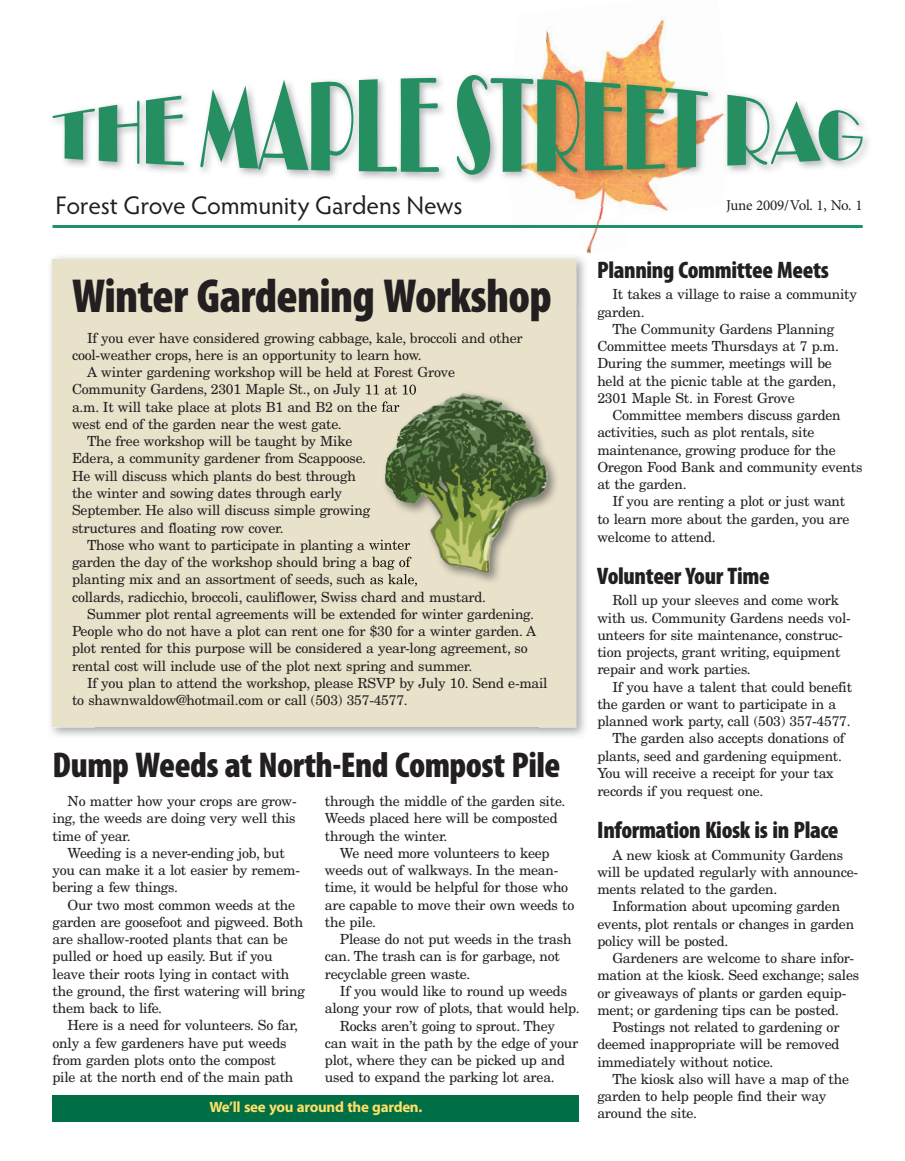
<style>
.page{position:relative;width:905px;height:1161px;background:#fff}
.page>*{position:absolute;margin:0;border:0;box-sizing:border-box;transform-origin:0 0}
.t1{font:900 condensed 48px "Myriad Pro";letter-spacing:-.015em;color:#231f20}
.t2{font:900 condensed 36px "Myriad Pro";letter-spacing:-.015em;color:#231f20}
.t3{font:25.5px "Hypatia Sans Pro";letter-spacing:-.005em;color:#231f20}
.t4{font:900 condensed 24px "Myriad Pro";letter-spacing:-.015em;color:#231f20}
.t5{font:700 15px "Myriad Pro";letter-spacing:-.02em;color:#ffdf68}
.t6{font:15px "Minion Pro";letter-spacing:-.02em;color:#231f20}
.t7{font:13.95px/17.2px "New Century Schlbk";letter-spacing:-.015em;color:#231f20}
</style>
<div class="page">
<img style="left:543px;top:18px;width:126px;height:193px">
<div style="left:52px;top:1095px;width:527px;height:26px;background:#016f45"></div>
<img style="left:51px;top:257px;width:534px;height:50px">
<img style="left:538px;top:307px;width:47px;height:429px">
<div style="left:52px;top:260px;width:524px;height:468px;background:#e9e2cb"></div>
<img style="left:67px;top:74px;width:802px;height:108px">
<img style="left:506px;top:71px;width:224px;height:113px">
<svg style="left:52px;top:101px;width:87px;height:63px"></svg>
<svg style="left:146px;top:96px;width:38px;height:69px"></svg>
<svg style="left:200px;top:80px;width:153px;height:91px"></svg>
<svg style="left:359px;top:78px;width:80px;height:94px"></svg>
<svg style="left:457px;top:75px;width:122px;height:100px"></svg>
<svg style="left:585px;top:82px;width:123px;height:89px;background:#8ba171"></svg>
<svg style="left:727px;top:95px;width:135px;height:71px"></svg>
<img style="left:367px;top:384px;width:49px;height:11px">
<img style="left:367px;top:405px;width:10px;height:7px">
<svg style="left:367px;top:508px;width:3px;height:10px"></svg>
<img style="left:369px;top:543px;width:12px;height:7px">
<img style="left:367px;top:557px;width:14px;height:11px">
<img style="left:370px;top:577px;width:47px;height:8px">
<img style="left:384px;top:392px;width:173px;height:190px">
<img style="left:381px;top:388px;width:36px;height:9px">
<img style="left:381px;top:401px;width:18px;height:14px">
<img style="left:381px;top:539px;width:29px;height:14px">
<img style="left:381px;top:557px;width:31px;height:13px">
<img style="left:381px;top:574px;width:36px;height:10px">
<img style="left:586px;top:222px;width:14px;height:32px">
<img style="left:586px;top:228px;width:4px;height:18px">
<img style="left:574px;top:203px;width:46px;height:19px">
<hr style="left:52px;top:225px;width:810px;height:3px;background:#209164">
<h3 class="t3" style="left:56px;top:188px;width:408px">Forest Grove Community Gardens News</h3>
<p class="t6" style="left:726px;top:196px;width:138px">June 2009/Vol. 1, No. 1</p>
<h1 class="t1" style="left:72px;top:265px;width:481px">Winter Gardening Workshop</h1>
<p class="t7" style="left:87px;top:329px;width:437px">If you ever have considered growing cabbage, kale, broccoli and other</p>
<p class="t7" style="left:72px;top:346px;width:351px">cool-weather crops, here is an opportunity to learn how.</p>
<p class="t7" style="left:87px;top:364px;width:369px">A winter gardening workshop will be held at Forest Grove</p>
<p class="t7" style="left:72px;top:381px;width:346px">Community Gardens, 2301 Maple St., on July 11 at 10</p>
<p class="t7" style="left:72px;top:398px;width:329px">a.m. It will take place at plots B1 and B2 on the far</p>
<p class="t7" style="left:72px;top:415px;width:271px">west end of the garden near the west gate.</p>
<p class="t7" style="left:87px;top:433px;width:267px">The free workshop will be taught by Mike</p>
<p class="t7" style="left:72px;top:450px;width:295px">Edera, a community gardener from Scappoose.</p>
<p class="t7" style="left:72px;top:467px;width:285px">He will discuss which plants do best through</p>
<p class="t7" style="left:72px;top:484px;width:271px">the winter and sowing dates through early</p>
<p class="t7" style="left:72px;top:502px;width:300px">September. He also will discuss simple growing</p>
<p class="t7" style="left:72px;top:519px;width:213px">structures and floating row cover.</p>
<p class="t7" style="left:87px;top:536px;width:325px">Those who want to participate in planting a winter</p>
<p class="t7" style="left:72px;top:553px;width:339px">garden the day of the workshop should bring a bag of</p>
<p class="t7" style="left:72px;top:571px;width:347px">planting mix and an assortment of seeds, such as kale,</p>
<p class="t7" style="left:72px;top:588px;width:415px">collards, radicchio, broccoli, cauliflower, Swiss chard and mustard.</p>
<p class="t7" style="left:87px;top:605px;width:448px">Summer plot rental agreements will be extended for winter gardening.</p>
<p class="t7" style="left:72px;top:622px;width:465px">People who do not have a plot can rent one for $30 for a winter garden. A</p>
<p class="t7" style="left:72px;top:640px;width:457px">plot rented for this purpose will be considered a year-long agreement, so</p>
<p class="t7" style="left:72px;top:657px;width:402px">rental cost will include use of the plot next spring and summer.</p>
<p class="t7" style="left:87px;top:674px;width:462px">If you plan to attend the workshop, please RSVP by July 10. Send e-mail</p>
<p class="t7" style="left:72px;top:691px;width:337px">to shawnwaldow@hotmail.com or call (503) 357-4577.</p>
<h2 class="t2" style="left:52px;top:742px;width:509px">Dump Weeds at North-End Compost Pile</h2>
<p class="t7" style="left:53px;top:792px;width:246px;text-align:justify;text-indent:15px">No matter how your crops are grow&shy;ing, the weeds are doing very well this time of year.</p>
<p class="t7" style="left:53px;top:844px;width:249px;text-indent:15px">Weeding is a never-ending job, but you can make it a lot easier by remem&shy;bering a few things.</p>
<p class="t7" style="left:53px;top:896px;width:254px;text-indent:15px">Our two most common weeds at the garden are goosefoot and pigweed. Both are shallow-rooted plants that can be pulled or hoed up easily. But if you leave their roots lying in contact with the ground, the first watering will bring them back to life.</p>
<p class="t7" style="left:53px;top:1017px;width:247px;text-indent:15px">Here is a need for volunteers. So far, only a few gardeners have put weeds from garden plots onto the compost pile at the north end of the main path</p>
<p class="t7" style="left:325px;top:793px;width:242px">through the middle of the garden site.<br>Weeds placed here will be composted through the winter.</p>
<p class="t7" style="left:325px;top:844px;width:251px;text-indent:15px">We need more volunteers to keep weeds out of walkways. In the mean&shy;time, it would be helpful for those who are capable to move their own weeds to the pile.</p>
<p class="t7" style="left:325px;top:931px;width:248px;text-indent:15px">Please do not put weeds in the trash can. The trash can is for garbage, not recyclable green waste.</p>
<p class="t7" style="left:340px;top:982px;width:229px">If you would like to round up weeds</p>
<p class="t7" style="left:325px;top:1000px;width:256px">along your row of plots, that would help.</p>
<p class="t7" style="left:340px;top:1017px;width:217px">Rocks aren’t going to sprout. They</p>
<p class="t7" style="left:325px;top:1034px;width:255px">can wait in the path by the edge of your</p>
<p class="t7" style="left:325px;top:1051px;width:241px">plot, where they can be picked up and</p>
<p class="t7" style="left:325px;top:1069px;width:231px">used to expand the parking lot area.</p>
<p class="t5" style="left:209px;top:1097px;width:214px">We’ll see you around the garden.</p>
<h3 class="t4" style="left:597px;top:254px;width:233px">Planning Committee Meets</h3>
<p class="t7" style="left:612px;top:286px;width:246px">It takes a village to raise a community</p>
<p class="t7" style="left:597px;top:303px;width:49px">garden.</p>
<p class="t7" style="left:612px;top:320px;width:223px">The Community Gardens Planning</p>
<p class="t7" style="left:597px;top:337px;width:243px">Committee meets Thursdays at 7 p.m.</p>
<p class="t7" style="left:597px;top:355px;width:236px">During the summer, meetings will be</p>
<p class="t7" style="left:597px;top:372px;width:240px">held at the picnic table at the garden,</p>
<p class="t7" style="left:597px;top:389px;width:199px">2301 Maple St. in Forest Grove</p>
<p class="t7" style="left:612px;top:406px;width:230px">Committee members discuss garden</p>
<p class="t7" style="left:597px;top:424px;width:219px">activities, such as plot rentals, site</p>
<p class="t7" style="left:597px;top:441px;width:240px">maintenance, growing produce for the</p>
<p class="t7" style="left:597px;top:458px;width:267px">Oregon Food Bank and community events</p>
<p class="t7" style="left:597px;top:475px;width:91px">at the garden.</p>
<p class="t7" style="left:612px;top:493px;width:234px">If you are renting a plot or just want</p>
<p class="t7" style="left:597px;top:510px;width:253px">to learn more about the garden, you are</p>
<p class="t7" style="left:597px;top:528px;width:120px">welcome to attend.</p>
<h3 class="t4" style="left:597px;top:560px;width:174px">Volunteer Your Time</h3>
<p class="t7" style="left:597px;top:592px;width:255px;text-indent:15px">Roll up your sleeves and come work with us. Community Gardens needs vol&shy;unteers for site maintenance, construc&shy;tion projects, grant writing, equipment repair and work parties.</p>
<p class="t7" style="left:612px;top:678px;width:241px">If you have a talent that could benefit</p>
<p class="t7" style="left:597px;top:695px;width:240px">the garden or want to participate in a</p>
<p class="t7" style="left:597px;top:712px;width:255px">planned work party, call (503) 357-4577.</p>
<p class="t7" style="left:612px;top:730px;width:234px">The garden also accepts donations of</p>
<p class="t7" style="left:597px;top:747px;width:246px">plants, seed and gardening equipment.</p>
<p class="t7" style="left:597px;top:764px;width:238px">You will receive a receipt for your tax</p>
<p class="t7" style="left:597px;top:782px;width:167px">records if you request one.</p>
<h3 class="t4" style="left:597px;top:814px;width:243px">Information Kiosk is in Place</h3>
<p class="t7" style="left:597px;top:846px;width:262px;text-indent:15px">A new kiosk at Community Gardens will be updated regularly with announce&shy;ments related to the garden.</p>
<p class="t7" style="left:597px;top:898px;width:258px;text-indent:15px">Information about upcoming garden events, plot rentals or changes in garden policy will be posted.</p>
<p class="t7" style="left:597px;top:949px;width:263px;text-indent:15px">Gardeners are welcome to share infor&shy;mation at the kiosk. Seed exchange; sales or giveaways of plants or garden equip&shy;ment; or gardening tips can be posted.</p>
<p class="t7" style="left:597px;top:1018px;width:244px;text-align:justify;text-indent:15px">Postings not related to gardening or deemed inappropriate will be removed immediately without notice.</p>
<p class="t7" style="left:597px;top:1070px;width:253px;text-indent:15px">The kiosk also will have a map of the garden to help people find their way around the site.</p>
</div>
